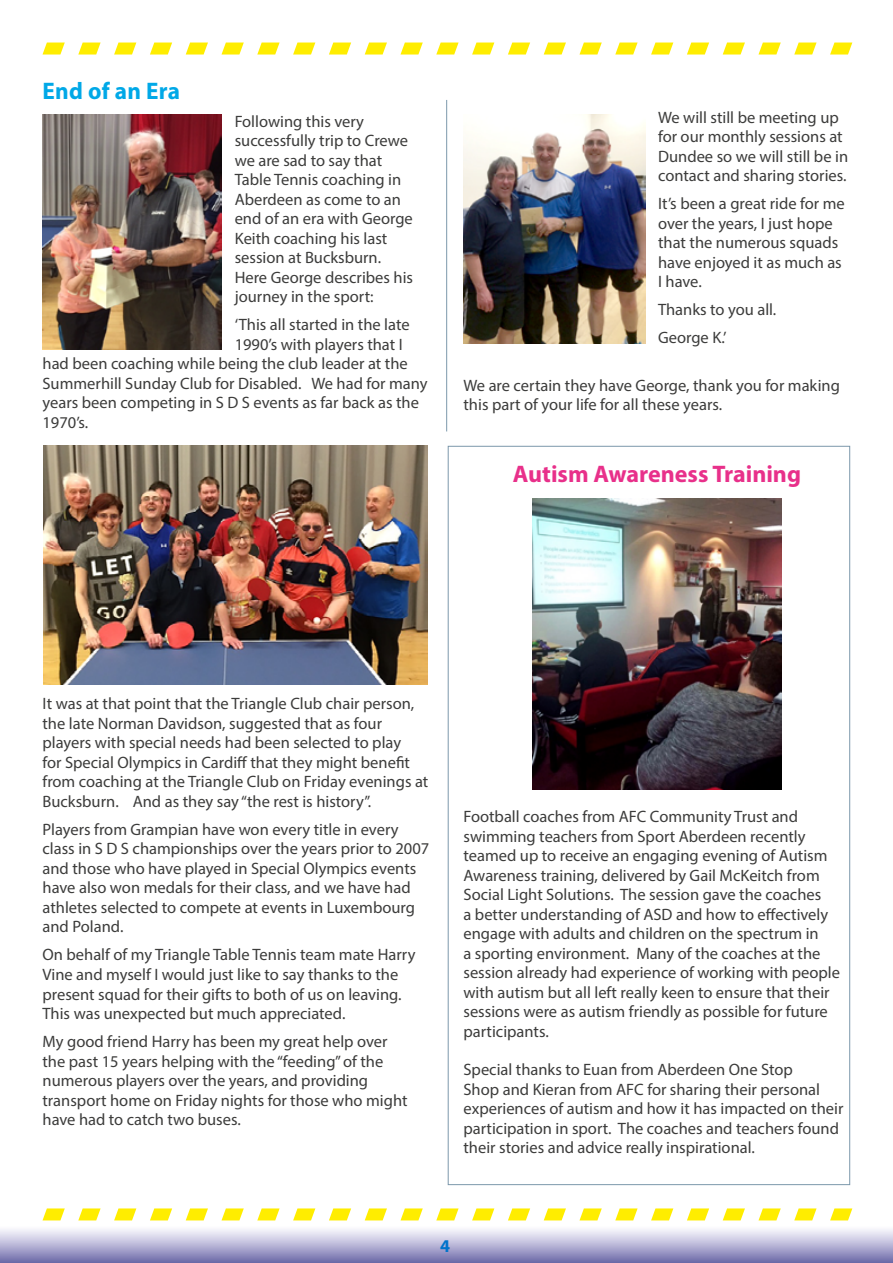
<style>
.page{position:relative;width:893px;height:1263px;background:#fff}
.page>*{position:absolute;margin:0;border:0;box-sizing:border-box;transform-origin:0 0}
.t1{font:700 24px "Myriad Pro";color:#e8308a}
.t2{font:700 24px "Myriad Pro";letter-spacing:.01em;color:#00a8e7}
.t3{font:700 18px "Myriad Pro";color:#0073cb}
.t4{font:16.5px/19.5px "Myriad Pro";color:#3c3c3b}
</style>
<div class="page">
<div style="left:0;top:1225px;width:893px;height:38px;background:linear-gradient(to bottom,#fff,#736fad)"></div>
<svg style="left:45px;top:1208px;width:805px;height:12px"></svg>
<svg style="left:45px;top:43px;width:805px;height:12px"></svg>
<img style="left:43px;top:114px;width:179px;height:236px">
<img style="left:44px;top:445px;width:384px;height:239px">
<img style="left:463px;top:114px;width:182px;height:229px">
<img style="left:533px;top:498px;width:248px;height:292px">
<hr style="left:446px;top:100px;width:1px;height:331px;background:#7c98ab">
<h1 class="t2" style="left:43px;top:75px;width:139px">End of an Era</h1>
<p class="t4" style="left:235px;top:111px;width:180px">Following this very successfully trip to Crewe we are sad to say that<br>Table Tennis coaching in<br>Aberdeen as come to an end of an era with George<br>Keith coaching his last session at Bucksburn.<br>Here George describes his journey in the sport:</p>
<p class="t4" style="left:235px;top:315px;width:176px">‘This all started in the late</p>
<p class="t4" style="left:235px;top:334px;width:170px">1990’s with players that I</p>
<p class="t4" style="left:43px;top:354px;width:367px">had been coaching while being the club leader at the</p>
<p class="t4" style="left:43px;top:373px;width:386px">Summerhill Sunday Club for Disabled. We had for many</p>
<p class="t4" style="left:43px;top:393px;width:378px">years been competing in S D S events as far back as the</p>
<p class="t4" style="left:43px;top:412px;width:47px">1970’s.</p>
<p class="t4" style="left:658px;top:107px;width:192px">We will still be meeting up for our monthly sessions at<br>Dundee so we will still be in contact and sharing stories.</p>
<p class="t4" style="left:658px;top:194px;width:188px">It’s been a great ride for me over the years, I just hope that the numerous squads have enjoyed it as much as<br>I have.</p>
<p class="t4" style="left:658px;top:295px;width:120px;line-height:28px">Thanks to you all.<br>George K.’</p>
<p class="t4" style="left:463px;top:375px;width:378px">We are certain they have George, thank you for making this part of your life for all these years.</p>
<h1 class="t1" style="left:513px;top:458px;width:290px">Autism Awareness Training</h1>
<p class="t4" style="left:43px;top:694px;width:387px">It was at that point that the Triangle Club chair person, the late Norman Davidson, suggested that as four players with special needs had been selected to play<br>for Special Olympics in Cardiff that they might benefit from coaching at the Triangle Club on Friday evenings at Bucksburn. And as they say “the rest is history”.</p>
<p class="t4" style="left:43px;top:819px;width:388px">Players from Grampian have won every title in every class in S D S championships over the years prior to 2007 and those who have played in Special Olympics events have also won medals for their class, and we have had athletes selected to compete at events in Luxembourg and Poland.</p>
<p class="t4" style="left:43px;top:945px;width:374px">On behalf of my Triangle Table Tennis team mate Harry Vine and myself I would just like to say thanks to the present squad for their gifts to both of us on leaving.<br>This was unexpected but much appreciated.</p>
<p class="t4" style="left:43px;top:1031px;width:367px">My good friend Harry has been my great help over the past 15 years helping with the “feeding” of the numerous players over the years, and providing transport home on Friday nights for those who might have had to catch two buses.</p>
<p class="t4" style="left:463px;top:807px;width:378px">Football coaches from AFC Community Trust and swimming teachers from Sport Aberdeen recently teamed up to receive an engaging evening of Autism Awareness training, delivered by Gail McKeitch from Social Light Solutions. The session gave the coaches<br>a better understanding of ASD and how to effectively engage with adults and children on the spectrum in<br>a sporting environment. Many of the coaches at the session already had experience of working with people with autism but all left really keen to ensure that their sessions were as autism friendly as possible for future participants.</p>
<p class="t4" style="left:463px;top:1060px;width:381px">Special thanks to Euan from Aberdeen One Stop<br>Shop and Kieran from AFC for sharing their personal experiences of autism and how it has impacted on their participation in sport. The coaches and teachers found their stories and advice really inspirational.</p>
<p class="t3" style="left:440px;top:1234px;width:11px">4</p>
</div>
